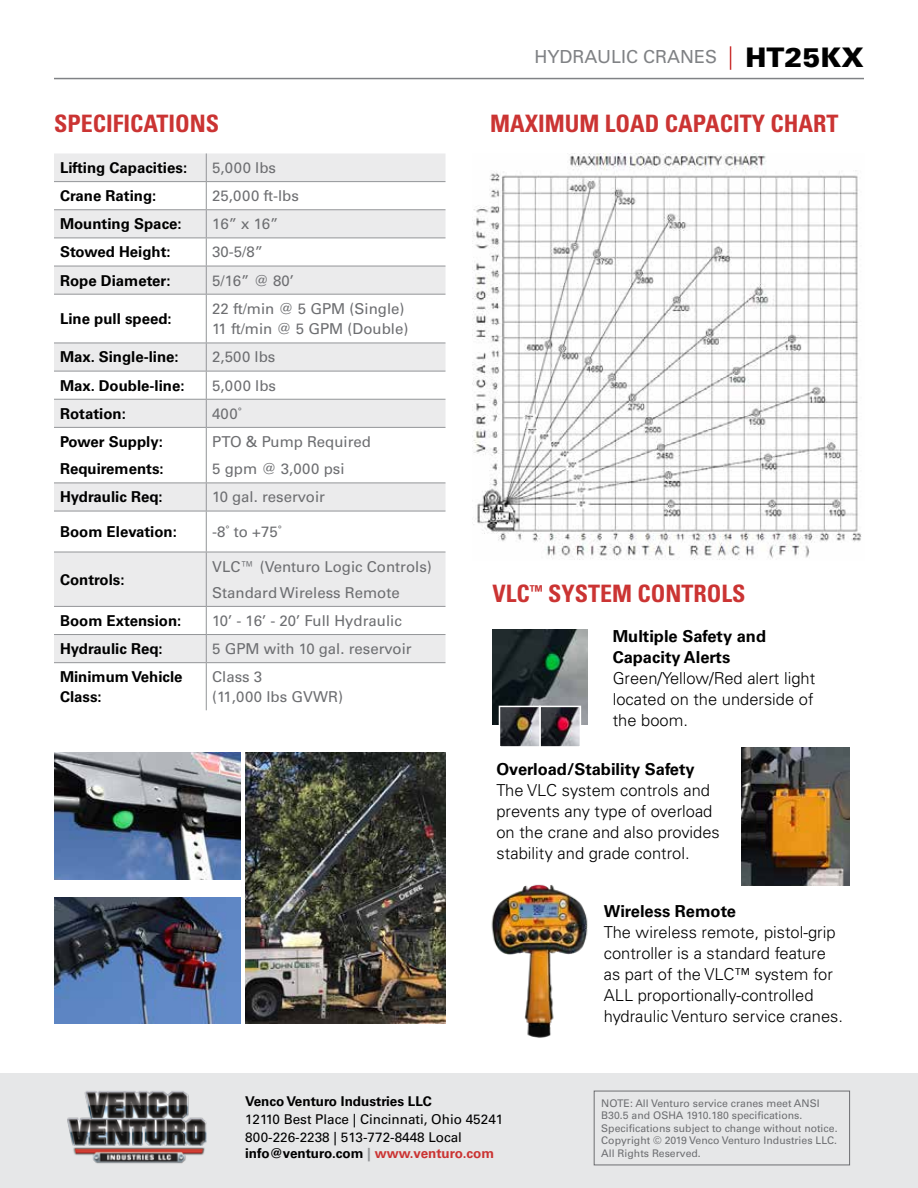
<style>
.page{position:relative;width:918px;height:1188px;background:#fff}
.page>*{position:absolute;margin:0;border:0;box-sizing:border-box;transform-origin:0 0}
.t1{font:700 condensed 24px "Univers LT Std";color:#cb3433}
.t2{font:18px "Univers LT Pro 55 Roman";color:#808285}
.t3{font:300 16.5px/21px "Univers LT Std";color:#000}
.t4{font:700 16.5px/21px "Univers LT Std";color:#000}
.t5{font:15px/19.5px "Univers LT Std";color:#6d6e71}
.t6{font:700 15px/26.2px "Univers LT Std";color:#000}
.t7{font:13.5px/18px "Univers LT Pro 55 Roman";color:#000}
.t8{font:700 13.5px "Univers LT Std";color:#000}
.t9{font:10.5px/12.6px "Univers LT Pro 55 Roman";color:#6d6e71}
.s1{font-family:"Univers LT Std";font-weight:900;font-size:27px;color:#000}
.s2{color:#939598}
.s3{color:#cb3433}
</style>
<div class="page">
<div style="left:0;top:1073px;width:918px;height:115px;background:#e6e7e8"></div>
<svg style="left:54px;top:153px;width:392px;height:509px;fill:#ebebec"></svg>
<hr style="left:54px;top:181px;width:152px;height:1px;background:#939598">
<hr style="left:206px;top:181px;width:240px;height:1px;background:#939598">
<hr style="left:54px;top:209px;width:152px;height:1px;background:#939598">
<hr style="left:206px;top:209px;width:240px;height:1px;background:#939598">
<hr style="left:54px;top:238px;width:152px;height:1px;background:#939598">
<hr style="left:206px;top:238px;width:240px;height:1px;background:#939598">
<hr style="left:54px;top:266px;width:152px;height:1px;background:#939598">
<hr style="left:206px;top:266px;width:240px;height:1px;background:#939598">
<svg style="left:206px;top:153px;width:1px;height:141px"></svg>
<hr style="left:54px;top:294px;width:152px;height:1px;background:#939598">
<hr style="left:206px;top:294px;width:240px;height:1px;background:#939598">
<hr style="left:206px;top:295px;width:1px;height:48px;background:#939598">
<hr style="left:54px;top:343px;width:152px;height:1px;background:#939598">
<hr style="left:206px;top:343px;width:240px;height:1px;background:#939598">
<hr style="left:54px;top:371px;width:152px;height:1px;background:#939598">
<hr style="left:206px;top:371px;width:240px;height:1px;background:#939598">
<hr style="left:54px;top:399px;width:152px;height:1px;background:#939598">
<hr style="left:206px;top:399px;width:240px;height:1px;background:#939598">
<svg style="left:206px;top:343px;width:1px;height:84px"></svg>
<hr style="left:54px;top:427px;width:152px;height:1px;background:#939598">
<hr style="left:206px;top:427px;width:240px;height:1px;background:#939598">
<hr style="left:206px;top:428px;width:1px;height:55px;background:#939598">
<hr style="left:54px;top:483px;width:152px;height:1px;background:#939598">
<hr style="left:206px;top:483px;width:240px;height:1px;background:#939598">
<svg style="left:206px;top:483px;width:1px;height:28px"></svg>
<hr style="left:54px;top:511px;width:152px;height:1px;background:#939598">
<hr style="left:206px;top:511px;width:240px;height:1px;background:#939598">
<hr style="left:206px;top:511px;width:1px;height:41px;background:#939598">
<hr style="left:54px;top:552px;width:152px;height:1px;background:#939598">
<hr style="left:206px;top:552px;width:240px;height:1px;background:#939598">
<hr style="left:206px;top:552px;width:1px;height:54px;background:#939598">
<hr style="left:54px;top:606px;width:152px;height:1px;background:#939598">
<hr style="left:206px;top:606px;width:240px;height:1px;background:#939598">
<hr style="left:54px;top:634px;width:152px;height:1px;background:#939598">
<hr style="left:206px;top:634px;width:240px;height:1px;background:#939598">
<svg style="left:206px;top:607px;width:1px;height:55px"></svg>
<hr style="left:54px;top:662px;width:152px;height:1px;background:#939598">
<hr style="left:206px;top:662px;width:240px;height:1px;background:#939598">
<hr style="left:206px;top:663px;width:1px;height:47px;background:#939598">
<svg style="left:730px;top:46px;width:1px;height:24px"></svg>
<hr style="left:54px;top:78px;width:810px;height:1px;background:#808285">
<img style="left:67px;top:1091px;width:140px;height:73px">
<div style="left:594px;top:1091px;width:256px;height:74px;border:1px solid #6d6e71"></div>
<img style="left:741px;top:748px;width:109px;height:137px">
<img style="left:491px;top:884px;width:97px;height:154px">
<img style="left:493px;top:630px;width:94px;height:94px">
<img style="left:502px;top:709px;width:76px;height:36px">
<div style="left:539px;top:706px;width:42px;height:42px;border:2px solid #fff"></div>
<div style="left:499px;top:706px;width:42px;height:42px;border:2px solid #fff"></div>
<img style="left:54px;top:753px;width:187px;height:126px">
<img style="left:54px;top:897px;width:187px;height:127px">
<img style="left:245px;top:753px;width:201px;height:271px">
<img style="left:472px;top:153px;width:390px;height:407px">
<p class="t2" style="left:535px;top:45px;width:331px">HYDRAULIC CRANES <span class="s1">HT25KX</span></p>
<h1 class="t1" style="left:54px;top:109px;width:167px">SPECIFICATIONS</h1>
<h1 class="t1" style="left:490px;top:109px;width:350px">MAXIMUM LOAD CAPACITY CHART</h1>
<p class="t6" style="left:60px;top:155px;width:129px">Lifting Capacities:</p>
<p class="t5" style="left:212px;top:158px;width:65px">5,000 lbs</p>
<p class="t6" style="left:60px;top:183px;width:98px">Crane Rating:</p>
<p class="t5" style="left:212px;top:186px;width:88px">25,000 ft-lbs</p>
<p class="t6" style="left:60px;top:211px;width:123px">Mounting Space:</p>
<p class="t5" style="left:212px;top:214px;width:68px">16” x 16”</p>
<p class="t6" style="left:60px;top:239px;width:112px">Stowed Height:</p>
<p class="t5" style="left:212px;top:242px;width:52px">30-5/8”</p>
<p class="t6" style="left:60px;top:267px;width:112px">Rope Diameter:</p>
<p class="t5" style="left:212px;top:270px;width:83px">5/16” @ 80’</p>
<p class="t6" style="left:60px;top:306px;width:113px">Line pull speed:</p>
<p class="t5" style="left:212px;top:299px;width:198px">22 ft/min @ 5 GPM (Single)<br>11 ft/min @ 5 GPM (Double)</p>
<p class="t6" style="left:60px;top:344px;width:120px">Max. Single-line:</p>
<p class="t5" style="left:212px;top:347px;width:65px">2,500 lbs</p>
<p class="t6" style="left:60px;top:372px;width:126px">Max. Double-line:</p>
<p class="t5" style="left:212px;top:376px;width:65px">5,000 lbs</p>
<p class="t6" style="left:60px;top:400px;width:67px">Rotation:</p>
<p class="t5" style="left:212px;top:404px;width:31px">400˚</p>
<p class="t6" style="left:60px;top:429px;width:105px">Power Supply:<br>Requirements:</p>
<p class="t5" style="left:212px;top:429px;width:160px;line-height:26.2px">PTO &amp; Pump Required<br>5 gpm @ 3,000 psi</p>
<p class="t6" style="left:60px;top:484px;width:104px">Hydraulic Req:</p>
<p class="t5" style="left:212px;top:487px;width:114px">10 gal. reservoir</p>
<p class="t6" style="left:60px;top:519px;width:118px">Boom Elevation:</p>
<p class="t5" style="left:212px;top:522px;width:71px">-8˚ to +75˚</p>
<p class="t6" style="left:60px;top:566px;width:66px">Controls:</p>
<p class="t5" style="left:212px;top:553px;width:221px;line-height:26.2px">VLC™ (Venturo Logic Controls)<br>Standard Wireless Remote</p>
<p class="t6" style="left:60px;top:608px;width:123px">Boom Extension:</p>
<p class="t5" style="left:212px;top:611px;width:191px">10’ - 16’ - 20’ Full Hydraulic</p>
<p class="t6" style="left:60px;top:636px;width:104px">Hydraulic Req:</p>
<p class="t5" style="left:212px;top:639px;width:201px">5 GPM with 10 gal. reservoir</p>
<p class="t6" style="left:60px;top:667px;width:124px;line-height:19.5px">Minimum Vehicle<br>Class:</p>
<p class="t5" style="left:212px;top:667px;width:132px">Class 3<br>(11,000 lbs GVWR)</p>
<h1 class="t1" style="left:493px;top:579px;width:254px">VLC<sup>™</sup> SYSTEM CONTROLS</h1>
<p class="t4" style="left:613px;top:625px;width:155px">Multiple Safety and<br>Capacity Alerts</p>
<p class="t3" style="left:613px;top:667px;width:204px;text-align:justify">Green/Yellow/Red alert light located on the underside of the boom.</p>
<p class="t4" style="left:496px;top:758px;width:200px">Overload/Stability Safety</p>
<p class="t3" style="left:496px;top:779px;width:225px">The VLC system controls and prevents any type of overload on the crane and also provides stability and grade control.</p>
<p class="t4" style="left:604px;top:901px;width:134px">Wireless Remote</p>
<p class="t3" style="left:604px;top:922px;width:241px">The wireless remote, pistol-grip controller is a standard feature as part of the VLC™ system for<br>ALL proportionally-controlled hydraulic Venturo service cranes.</p>
<p class="t8" style="left:245px;top:1093px;width:188px">Venco Venturo Industries LLC</p>
<p class="t7" style="left:245px;top:1110px;width:260px">12110 Best Place | Cincinnati, Ohio 45241<br>800-226-2238 | 513-772-8448 Local</p>
<p class="t8" style="left:245px;top:1145px;width:250px">info@venturo.com <span class="s2">|</span> <span class="s3">www.venturo.com</span></p>
<p class="t9" style="left:601px;top:1096px;width:238px">NOTE: All Venturo service cranes meet ANSI B30.5 and OSHA 1910.180 specifications.<br>Specifications subject to change without notice.<br>Copyright © 2019 Venco Venturo Industries LLC.<br>All Rights Reserved.</p>
</div>
